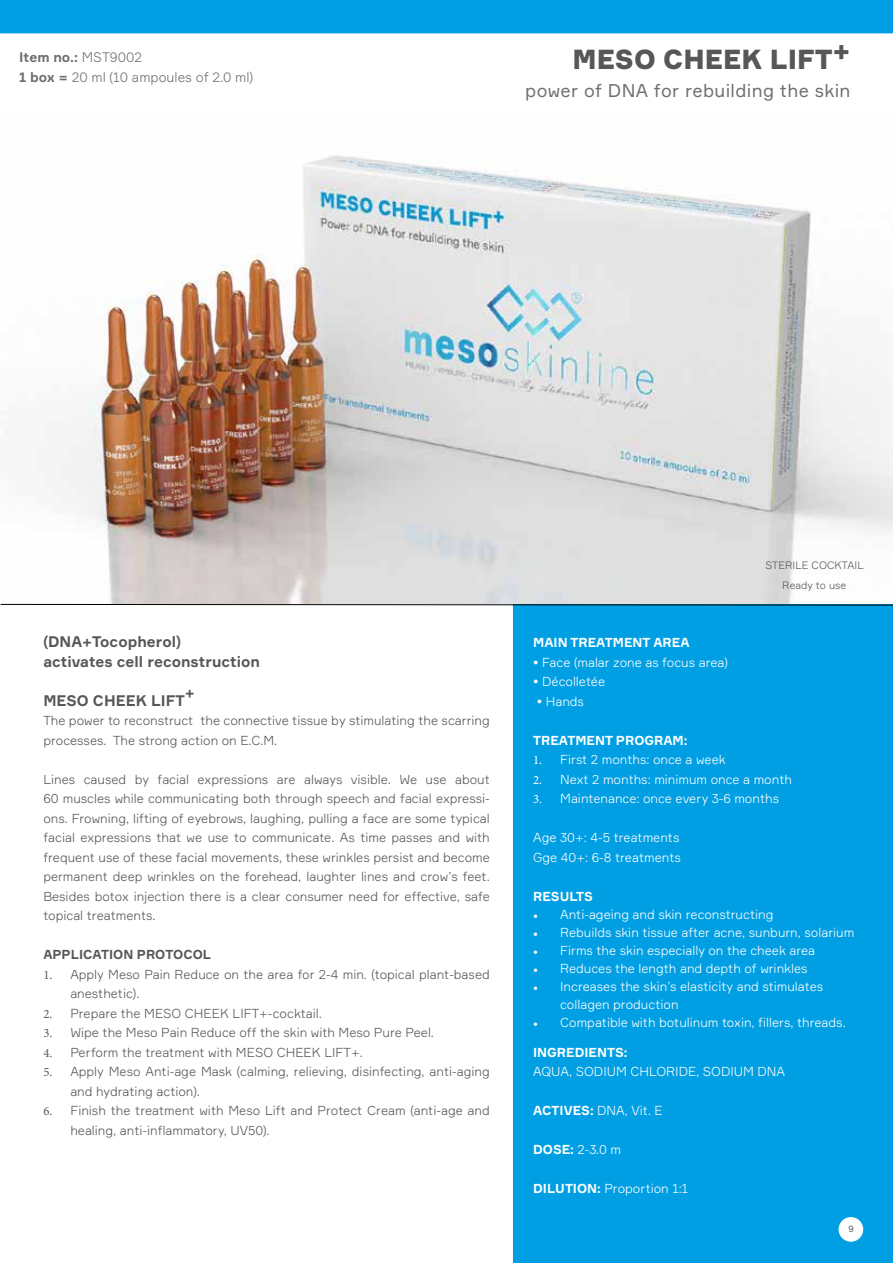
<style>
.page{position:relative;width:893px;height:1263px;background:#fff}
.page>*{position:absolute;margin:0;border:0;box-sizing:border-box;transform-origin:0 0}
.t1{font:900 27px "Formular";color:#575756}
.t2{font:18px "Formular";letter-spacing:.02em;color:#706f6f}
.t3{font:700 15px/19.5px "Formular";color:#575756}
.t4{font:300 13.5px/19.5px "Formular";color:#706f6f}
.t5{font:300 12.75px/19.5px "Formular";color:#575756}
.t6{font:300 12.75px/19.5px "Formular";color:#fff}
.t7{font:700 12.75px "Formular";color:#fff}
.t8{font:700 12.75px "Formular";color:#575756}
.t9{font:300 10.5px/19.5px "Formular";color:#575756;text-align:center}
.t10{font:9px "Formular";color:#575756}
.s1{font-weight:700}
.s2{font-family:"Minion Pro";font-weight:400}
</style>
<div class="page">
<div style="left:513px;top:605px;width:380px;height:658px;background:#009fe3"></div>
<div style="left:0;top:0;width:893px;height:33px;background:#009fe3"></div>
<div style="left:838px;top:1217px;width:25px;height:25px;background:#fff;border-radius:50%"></div>
<img style="left:1px;top:155px;width:892px;height:449px">
<svg style="left:0;top:604px;width:893px;height:1px"></svg>
<p class="t4" style="left:19px;top:47px;width:236px"><span class="s1">Item no.:</span> MST9002<br><span class="s1">1 box =</span> 20 ml (10 ampoules of 2.0 ml)</p>
<h1 class="t1" style="left:572px;top:42px;width:279px">MESO CHEEK LIFT+</h1>
<h2 class="t2" style="left:525px;top:80px;width:327px">power of DNA for rebuilding the skin</h2>
<p class="t3" style="left:43px;top:632px;width:218px">(DNA+Tocopherol)<br>activates cell reconstruction</p>
<p class="t3" style="left:43px;top:690px;width:143px">MESO CHEEK LIFT</p>
<p class="t3" style="left:185px;top:683px;width:12px">+</p>
<p class="t5" style="left:43px;top:710px;width:448px">The power to reconstruct the connective tissue by stimulating the scarring processes. The strong action on E.C.M.</p>
<p class="t5" style="left:43px;top:769px;width:448px;text-align:justify">Lines caused by facial expressions are always visible. We use about 60 muscles while communicating both through speech and facial expressi&shy;ons. Frowning, lifting of eyebrows, laughing, pulling a face are some typical facial expressions that we use to communicate. As time passes and with frequent use of these facial movements, these wrinkles persist and become permanent deep wrinkles on the forehead, laughter lines and crow’s feet.<br>Besides botox injection there is a clear consumer need for effective, safe topical treatments.</p>
<p class="t8" style="left:43px;top:947px;width:169px">APPLICATION PROTOCOL</p>
<p class="t5" style="left:70px;top:964px;width:421px;text-indent:-27px"><span class="s2">1.</span> Apply Meso Pain Reduce on the area for 2-4 min. (topical plant-based anesthetic).</p>
<p class="t5" style="left:43px;top:1003px;width:280px"><span class="s2">2.</span> Prepare the MESO CHEEK LIFT+-cocktail.</p>
<p class="t5" style="left:43px;top:1022px;width:392px"><span class="s2">3.</span> Wipe the Meso Pain Reduce off the skin with Meso Pure Peel.</p>
<p class="t5" style="left:43px;top:1042px;width:321px"><span class="s2">4.</span> Perform the treatment with MESO CHEEK LIFT+.</p>
<p class="t5" style="left:70px;top:1061px;width:421px;text-indent:-27px"><span class="s2">5.</span> Apply Meso Anti-age Mask (calming, relieving, disinfecting, anti-aging and hydrating action).</p>
<p class="t5" style="left:70px;top:1100px;width:421px;text-indent:-27px"><span class="s2">6.</span> Finish the treatment with Meso Lift and Protect Cream (anti-age and healing, anti-inflammatory, UV50).</p>
<p class="t9" style="left:765px;top:555px;width:100px">STERILE COCKTAIL<br>Ready to use</p>
<p class="t7" style="left:533px;top:635px;width:158px">MAIN TREATMENT AREA</p>
<p class="t6" style="left:533px;top:652px;width:196px">• Face (malar zone as focus area)</p>
<p class="t6" style="left:533px;top:671px;width:73px">• Décolletée</p>
<p class="t6" style="left:537px;top:691px;width:49px">• Hands</p>
<p class="t7" style="left:533px;top:732px;width:156px">TREATMENT PROGRAM:</p>
<p class="t6" style="left:533px;top:749px;width:194px"><span class="s2">1.</span> First 2 months: once a week</p>
<p class="t6" style="left:533px;top:769px;width:260px"><span class="s2">2.</span> Next 2 months: minimum once a month</p>
<p class="t6" style="left:533px;top:788px;width:247px"><span class="s2">3.</span> Maintenance: once every 3-6 months</p>
<p class="t6" style="left:533px;top:827px;width:149px">Age 30+: 4-5 treatments<br>Gge 40+: 6-8 treatments</p>
<p class="t7" style="left:533px;top:888px;width:61px">RESULTS</p>
<p class="t6" style="left:533px;top:904px;width:242px"><span class="s2">•</span> Anti-ageing and skin reconstructing</p>
<p class="t6" style="left:533px;top:922px;width:323px"><span class="s2">•</span> Rebuilds skin tissue after acne, sunburn, solarium</p>
<p class="t6" style="left:533px;top:940px;width:284px"><span class="s2">•</span> Firms the skin especially on the cheek area</p>
<p class="t6" style="left:533px;top:958px;width:276px"><span class="s2">•</span> Reduces the length and depth of wrinkles</p>
<p class="t6" style="left:560px;top:977px;width:265px;line-height:18px;text-indent:-27px"><span class="s2">•</span> Increases the skin’s elasticity and stimulates collagen production</p>
<p class="t6" style="left:533px;top:1012px;width:314px"><span class="s2">•</span> Compatible with botulinum toxin, fillers, threads.</p>
<p class="t7" style="left:533px;top:1044px;width:96px">INGREDIENTS:</p>
<p class="t6" style="left:533px;top:1061px;width:253px">AQUA, SODIUM CHLORIDE, SODIUM DNA</p>
<p class="t6" style="left:533px;top:1100px;width:131px"><span class="s1">ACTIVES:</span> DNA, Vit. E</p>
<p class="t6" style="left:533px;top:1139px;width:89px"><span class="s1">DOSE:</span> 2-3.0 m</p>
<p class="t6" style="left:533px;top:1178px;width:156px"><span class="s1">DILUTION:</span> Proportion 1:1</p>
<p class="t10" style="left:848px;top:1223px;width:7px">9</p>
</div>
